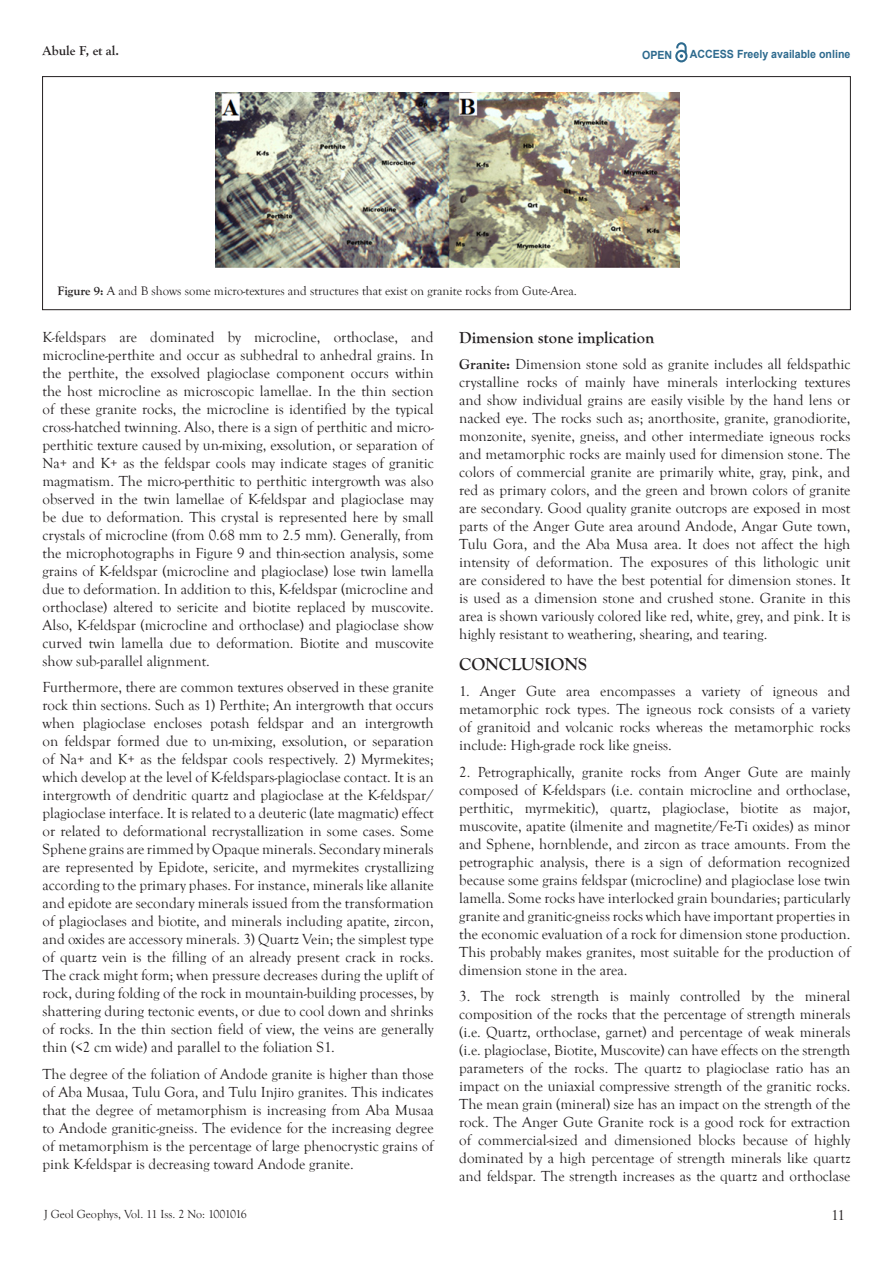
<style>
.page{position:relative;width:893px;height:1263px;background:#fff}
.page>*{position:absolute;margin:0;border:0;box-sizing:border-box;transform-origin:0 0}
.t1{font:700 18px "Goudy Old Style T";color:#231f20}
.t2{font:700 16.5px "Goudy Old Style T";color:#231f20}
.t3{font:15px/18px "Goudy Old Style T";color:#231f20;text-align:justify}
.t4{font:700 13.5px "Goudy Old Style T";color:#231f20}
.t5{font:12.75px "Goudy Old Style T";color:#231f20}
.t6{font:12px "Goudy Old Style T";color:#231f20}
.t7{font:700 11.25px "Arial";color:#2d6a8e;scale:.94 1}
.s1{font-weight:700}
</style>
<div class="page">
<svg style="left:675px;top:43px;width:12px;height:19px"></svg>
<img style="left:215px;top:93px;width:465px;height:174px">
<div style="left:43px;top:77px;width:807px;height:233px;border:1px solid #231f20"></div>
<p class="t4" style="left:43px;top:43px;width:78px">Abule F, et al.</p>
<p class="t7" style="left:642px;top:47px;width:34px">OPEN</p>
<p class="t7" style="left:690px;top:46px;width:172px">ACCESS Freely available online</p>
<p class="t5" style="left:57px;top:284px;width:521px"><span class="s1">Figure 9:</span> A and B shows some micro-textures and structures that exist on granite rocks from Gute-Area.</p>
<p class="t3" style="left:43px;top:328px;width:393px">K-feldspars are dominated by microcline, orthoclase, and microcline-perthite and occur as subhedral to anhedral grains. In the perthite, the exsolved plagioclase component occurs within the host microcline as microscopic lamellae. In the thin section of these granite rocks, the microcline is identified by the typical cross-hatched twinning. Also, there is a sign of perthitic and micro&shy;perthitic texture caused by un-mixing, exsolution, or separation of Na+ and K+ as the feldspar cools may indicate stages of granitic magmatism. The micro-perthitic to perthitic intergrowth was also observed in the twin lamellae of K-feldspar and plagioclase may be due to deformation. This crystal is represented here by small crystals of microcline (from 0.68 mm to 2.5 mm). Generally, from the microphotographs in Figure 9 and thin-section analysis, some grains of K-feldspar (microcline and plagioclase) lose twin lamella due to deformation. In addition to this, K-feldspar (microcline and orthoclase) altered to sericite and biotite replaced by muscovite.<br>Also, K-feldspar (microcline and orthoclase) and plagioclase show curved twin lamella due to deformation. Biotite and muscovite show sub-parallel alignment.</p>
<p class="t3" style="left:43px;top:678px;width:393px">Furthermore, there are common textures observed in these granite rock thin sections. Such as 1) Perthite; An intergrowth that occurs when plagioclase encloses potash feldspar and an intergrowth on feldspar formed due to un-mixing, exsolution, or separation of Na+ and K+ as the feldspar cools respectively. 2) Myrmekites; which develop at the level of K-feldspars-plagioclase contact. It is an intergrowth of dendritic quartz and plagioclase at the K-feldspar/ plagioclase interface. It is related to a deuteric (late magmatic) effect or related to deformational recrystallization in some cases. Some Sphene grains are rimmed by Opaque minerals. Secondary minerals are represented by Epidote, sericite, and myrmekites crystallizing according to the primary phases. For instance, minerals like allanite and epidote are secondary minerals issued from the transformation of plagioclases and biotite, and minerals including apatite, zircon, and oxides are accessory minerals. 3) Quartz Vein; the simplest type of quartz vein is the filling of an already present crack in rocks.<br>The crack might form; when pressure decreases during the uplift of rock, during folding of the rock in mountain-building processes, by shattering during tectonic events, or due to cool down and shrinks of rocks. In the thin section field of view, the veins are generally thin (&lt;2 cm wide) and parallel to the foliation S1.</p>
<p class="t3" style="left:43px;top:1065px;width:393px">The degree of the foliation of Andode granite is higher than those of Aba Musaa, Tulu Gora, and Tulu Injiro granites. This indicates that the degree of metamorphism is increasing from Aba Musaa to Andode granitic-gneiss. The evidence for the increasing degree of metamorphism is the percentage of large phenocrystic grains of pink K-feldspar is decreasing toward Andode granite.</p>
<p class="t6" style="left:44px;top:1207px;width:204px">J Geol Geophys, Vol. 11 Iss. 2 No: 1001016</p>
<p class="t2" style="left:459px;top:328px;width:197px">Dimension stone implication</p>
<p class="t3" style="left:459px;top:356px;width:393px"><span class="s1">Granite:</span> Dimension stone sold as granite includes all feldspathic crystalline rocks of mainly have minerals interlocking textures and show individual grains are easily visible by the hand lens or nacked eye. The rocks such as; anorthosite, granite, granodiorite, monzonite, syenite, gneiss, and other intermediate igneous rocks and metamorphic rocks are mainly used for dimension stone. The colors of commercial granite are primarily white, gray, pink, and red as primary colors, and the green and brown colors of granite are secondary. Good quality granite outcrops are exposed in most parts of the Anger Gute area around Andode, Angar Gute town, Tulu Gora, and the Aba Musa area. It does not affect the high intensity of deformation. The exposures of this lithologic unit are considered to have the best potential for dimension stones. It is used as a dimension stone and crushed stone. Granite in this area is shown variously colored like red, white, grey, and pink. It is highly resistant to weathering, shearing, and tearing.</p>
<p class="t1" style="left:459px;top:653px;width:129px">CONCLUSIONS</p>
<p class="t3" style="left:459px;top:682px;width:393px">1. Anger Gute area encompasses a variety of igneous and metamorphic rock types. The igneous rock consists of a variety of granitoid and volcanic rocks whereas the metamorphic rocks include: High-grade rock like gneiss.</p>
<p class="t3" style="left:459px;top:763px;width:393px">2. Petrographically, granite rocks from Anger Gute are mainly composed of K-feldspars (i.e. contain microcline and orthoclase, perthitic, myrmekitic), quartz, plagioclase, biotite as major, muscovite, apatite (ilmenite and magnetite/Fe-Ti oxides) as minor and Sphene, hornblende, and zircon as trace amounts. From the petrographic analysis, there is a sign of deformation recognized because some grains feldspar (microcline) and plagioclase lose twin lamella. Some rocks have interlocked grain boundaries; particularly granite and granitic-gneiss rocks which have important properties in the economic evaluation of a rock for dimension stone production.<br>This probably makes granites, most suitable for the production of dimension stone in the area.</p>
<p class="t3" style="left:459px;top:987px;width:393px">3. The rock strength is mainly controlled by the mineral composition of the rocks that the percentage of strength minerals (i.e. Quartz, orthoclase, garnet) and percentage of weak minerals (i.e. plagioclase, Biotite, Muscovite) can have effects on the strength parameters of the rocks. The quartz to plagioclase ratio has an impact on the uniaxial compressive strength of the granitic rocks.<br>The mean grain (mineral) size has an impact on the strength of the rock. The Anger Gute Granite rock is a good rock for extraction of commercial-sized and dimensioned blocks because of highly dominated by a high percentage of strength minerals like quartz and feldspar. The strength increases as the quartz and orthoclase</p>
<p class="t3" style="left:831px;top:1207px;width:15px">11</p>
</div>
